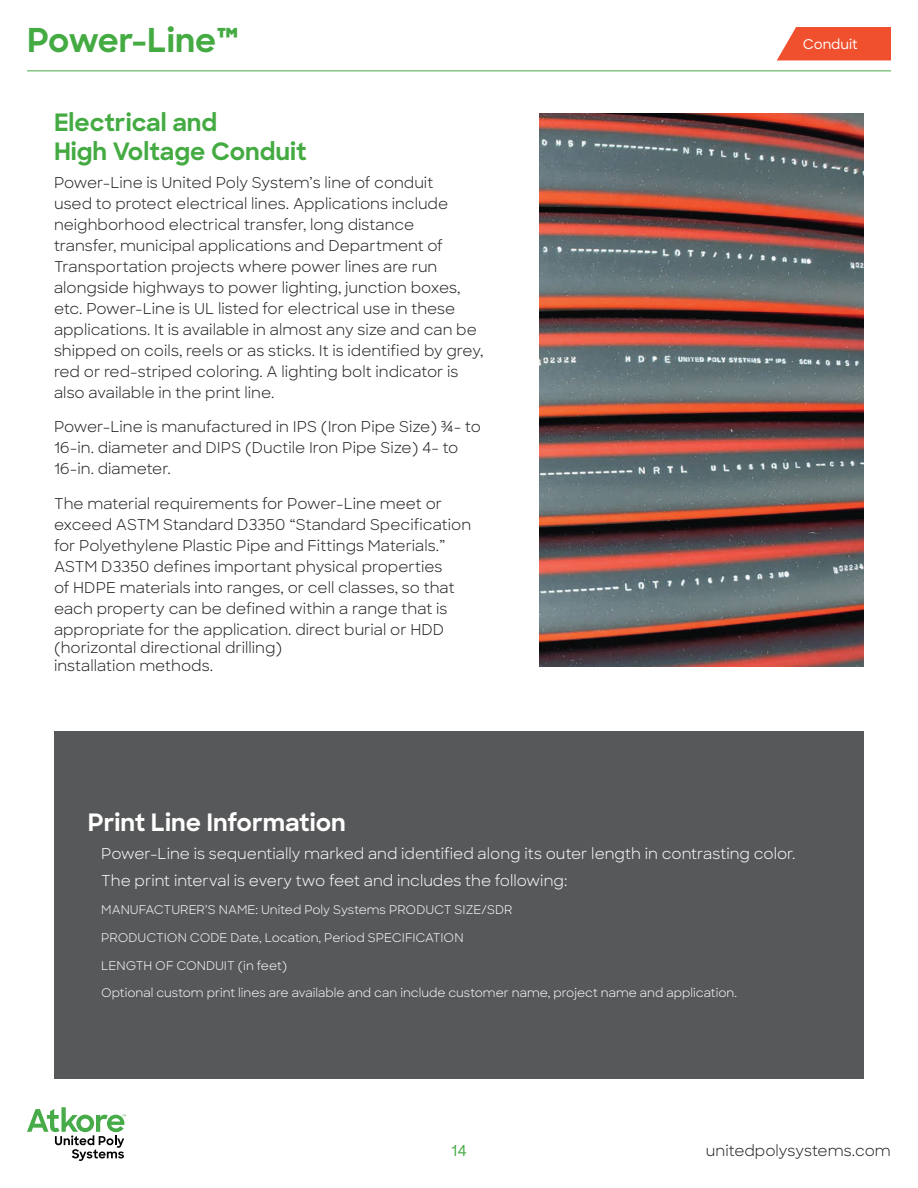
<style>
.page{position:relative;width:918px;height:1188px;background:#fff}
.page>*{position:absolute;margin:0;border:0;box-sizing:border-box;transform-origin:0 0}
.t1{font:700 33px "Sharp Sans";color:#44aa42}
.t2{font:700 24px/28.5px "Sharp Sans";color:#44aa42}
.t3{font:700 24px "Sharp Sans";color:#fff}
.t4{font:15px/21px "Sharp Sans";color:#231f20}
.t5{font:15px/27.8px "Sharp Sans";color:#fff}
.t6{font:500 15px "Sharp Sans";color:#44aa42}
.t7{font:500 13.5px "Sharp Sans";color:#fff}
.t8{font:12px "Sharp Sans";color:#fff}
</style>
<div class="page">
<hr style="left:27px;top:70px;width:864px;height:1px;background:#44aa42">
<svg style="left:27px;top:1107px;width:99px;height:54px"></svg>
<div style="left:54px;top:731px;width:810px;height:348px;background:#57585a"></div>
<svg style="left:777px;top:27px;width:114px;height:33px;background:#f15e3f"></svg>
<img style="left:540px;top:113px;width:324px;height:553px">
<h1 class="t1" style="left:27px;top:15px;width:213px">Power-Line™</h1>
<h2 class="t2" style="left:54px;top:108px;width:254px">Electrical and<br>High Voltage Conduit</h2>
<p class="t4" style="left:54px;top:171px;width:431px">Power-Line is United Poly System’s line of conduit<br>used to protect electrical lines. Applications include neighborhood electrical transfer, long distance<br>transfer, municipal applications and Department of Transportation projects where power lines are run alongside highways to power lighting, junction boxes, etc. Power-Line is UL listed for electrical use in these applications. It is available in almost any size and can be shipped on coils, reels or as sticks. It is identified by grey, red or red-striped coloring. A lighting bolt indicator is also available in the print line.</p>
<p class="t4" style="left:54px;top:415px;width:428px">Power-Line is manufactured in IPS (Iron Pipe Size) ¾- to<br>16-in. diameter and DIPS (Ductile Iron Pipe Size) 4- to<br>16-in. diameter.</p>
<p class="t4" style="left:54px;top:492px;width:419px">The material requirements for Power-Line meet or exceed ASTM Standard D3350 “Standard Specification for Polyethylene Plastic Pipe and Fittings Materials.” ASTM D3350 defines important physical properties<br>of HDPE materials into ranges, or cell classes, so that each property can be defined within a range that is appropriate for the application. direct burial or HDD</p>
<p class="t4" style="left:54px;top:637px;width:230px;line-height:18px">(horizontal directional drilling) installation methods.</p>
<p class="t7" style="left:803px;top:34px;width:56px">Conduit</p>
<h2 class="t3" style="left:88px;top:804px;width:260px">Print Line Information</h2>
<p class="t5" style="left:101px;top:839px;width:696px">Power-Line is sequentially marked and identified along its outer length in contrasting color.<br>The print interval is every two feet and includes the following:</p>
<p class="t8" style="left:101px;top:901px;width:413px">MANUFACTURER’S NAME: United Poly Systems PRODUCT SIZE/SDR</p>
<p class="t8" style="left:101px;top:929px;width:364px">PRODUCTION CODE Date, Location, Period SPECIFICATION</p>
<p class="t8" style="left:101px;top:956px;width:187px">LENGTH OF CONDUIT (in feet)</p>
<p class="t8" style="left:101px;top:984px;width:637px">Optional custom print lines are available and can include customer name, project name and application.</p>
<p class="t6" style="left:451px;top:1140px;width:17px">14</p>
<p class="t4" style="left:706px;top:1140px;width:187px">unitedpolysystems.com</p>
</div>
